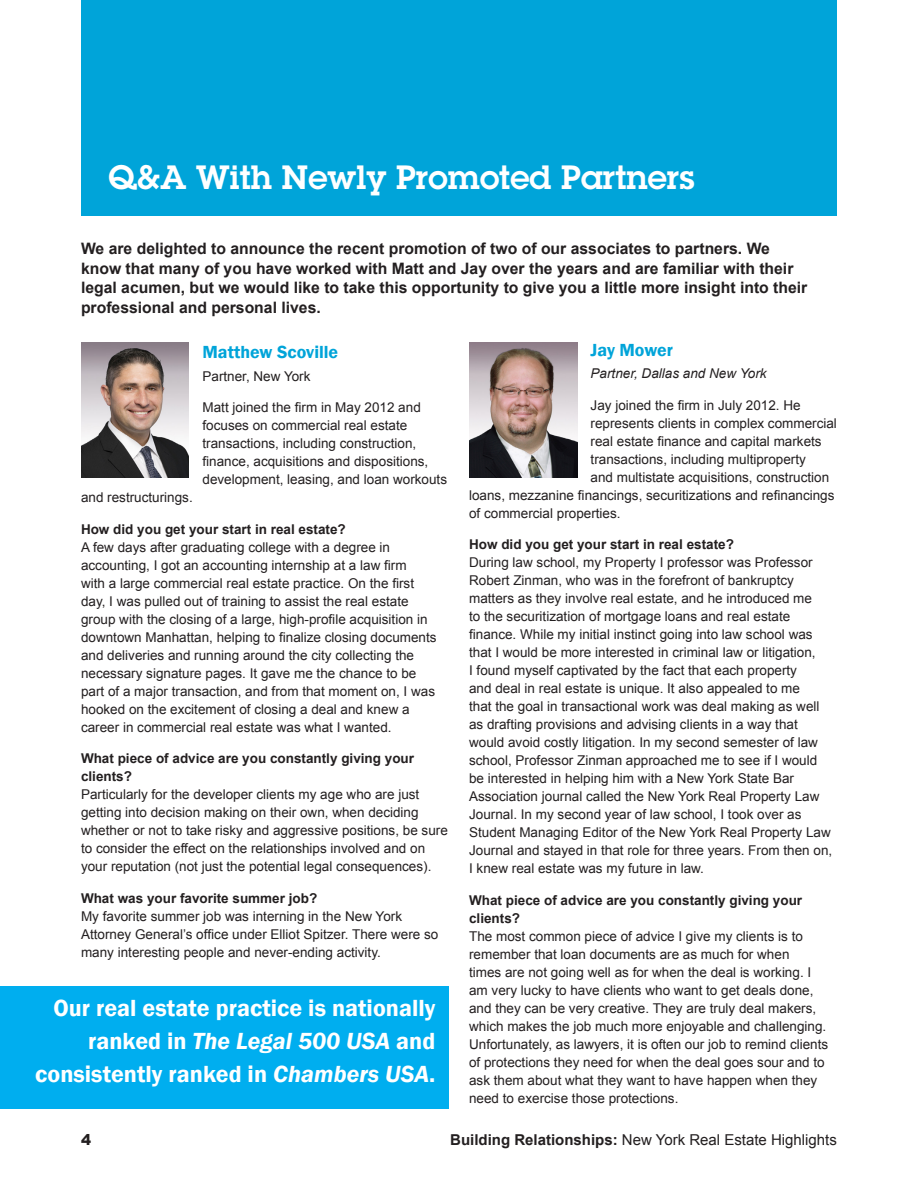
<style>
.page{position:relative;width:918px;height:1188px;background:#fff}
.page>*{position:absolute;margin:0;border:0;box-sizing:border-box;transform-origin:0 0}
._01a__Page_Head{font:600 33px "Lubalin Graph Std";color:#fff}
._05__Callout_Two_Col{font:600 24px/33px "Franklin Gothic";color:#fff;text-align:right}
._02__Head_Level_One{font:600 18px "Franklin Gothic";color:#00a4d9}
._02__Body_small{font:700 15.75px/19.5px "Arial";color:#231f20}
.t1{font:15px "Arial";color:#231f20}
.t2{font:900 15px "Arial";color:#231f20}
._02__Body_small-2{font:13.5px/18px "Arial";color:#231f20}
._02__Body_small-3{font:700 13.5px/18px "Arial";color:#231f20}
._02__Body_small-4{font:italic 13.5px "Arial";color:#231f20}
.s1{font-style:italic}
.s2{font-weight:700}
</style>
<div class="page">
<div style="left:81px;top:0;width:756px;height:216px;background:#00a4d9"></div>
<img style="left:469px;top:342px;width:108px;height:135px">
<img style="left:81px;top:342px;width:108px;height:135px">
<div style="left:0;top:986px;width:449px;height:122px;background:#00aeef"></div>
<p class="_01a__Page_Head" style="left:108px;top:155px;width:588px">Q&amp;A With Newly Promoted Partners</p>
<p class="_02__Body_small" style="left:81px;top:240px;width:728px">We are delighted to announce the recent promotion of two of our associates to partners. We know that many of you have worked with Matt and Jay over the years and are familiar with their legal acumen, but we would like to take this opportunity to give you a little more insight into their professional and personal lives.</p>
<p class="_02__Head_Level_One" style="left:591px;top:339px;width:84px">Jay Mower</p>
<p class="_02__Body_small-4" style="left:591px;top:365px;width:178px">Partner, Dallas and New York</p>
<p class="_02__Body_small-2" style="left:591px;top:396px;width:212px">Jay joined the firm in July 2012. He</p>
<p class="_02__Body_small-2" style="left:591px;top:414px;width:248px">represents clients in complex commercial</p>
<p class="_02__Body_small-2" style="left:591px;top:432px;width:233px">real estate finance and capital markets</p>
<p class="_02__Body_small-2" style="left:591px;top:450px;width:217px">transactions, including multiproperty</p>
<p class="_02__Body_small-2" style="left:591px;top:468px;width:240px">and multistate acquisitions, construction</p>
<p class="_02__Body_small-2" style="left:469px;top:486px;width:367px">loans, mezzanine financings, securitizations and refinancings</p>
<p class="_02__Body_small-2" style="left:469px;top:504px;width:153px">of commercial properties.</p>
<p class="_02__Body_small-3" style="left:469px;top:536px;width:266px">How did you get your start in real estate?</p>
<p class="_02__Body_small-2" style="left:469px;top:554px;width:365px">During law school, my Property I professor was Professor Robert Zinman, who was in the forefront of bankruptcy matters as they involve real estate, and he introduced me<br>to the securitization of mortgage loans and real estate finance. While my initial instinct going into law school was that I would be more interested in criminal law or litigation,<br>I found myself captivated by the fact that each property<br>and deal in real estate is unique. It also appealed to me<br>that the goal in transactional work was deal making as well as drafting provisions and advising clients in a way that would avoid costly litigation. In my second semester of law school, Professor Zinman approached me to see if I would be interested in helping him with a New York State Bar Association journal called the New York Real Property Law Journal. In my second year of law school, I took over as Student Managing Editor of the New York Real Property Law Journal and stayed in that role for three years. From then on, I knew real estate was my future in law.</p>
<p class="_02__Body_small-3" style="left:469px;top:892px;width:335px">What piece of advice are you constantly giving your clients?</p>
<p class="_02__Body_small-2" style="left:469px;top:927px;width:361px">The most common piece of advice I give my clients is to remember that loan documents are as much for when<br>times are not going well as for when the deal is working. I am very lucky to have clients who want to get deals done, and they can be very creative. They are truly deal makers, which makes the job much more enjoyable and challenging.<br>Unfortunately, as lawyers, it is often our job to remind clients of protections they need for when the deal goes sour and to ask them about what they want to have happen when they need to exercise those protections.</p>
<p class="_02__Head_Level_One" style="left:202px;top:341px;width:137px">Matthew Scoville</p>
<p class="_02__Body_small-2" style="left:202px;top:367px;width:110px">Partner, New York</p>
<p class="_02__Body_small-2" style="left:202px;top:398px;width:246px">Matt joined the firm in May 2012 and focuses on commercial real estate transactions, including construction, finance, acquisitions and dispositions, development, leasing, and loan workouts</p>
<p class="_02__Body_small-2" style="left:81px;top:488px;width:113px">and restructurings.</p>
<p class="_02__Body_small-3" style="left:81px;top:520px;width:266px">How did you get your start in real estate?</p>
<p class="_02__Body_small-2" style="left:81px;top:538px;width:357px">A few days after graduating college with a degree in accounting, I got an accounting internship at a law firm<br>with a large commercial real estate practice. On the first day, I was pulled out of training to assist the real estate group with the closing of a large, high-profile acquisition in downtown Manhattan, helping to finalize closing documents and deliveries and running around the city collecting the necessary signature pages. It gave me the chance to be part of a major transaction, and from that moment on, I was hooked on the excitement of closing a deal and knew a career in commercial real estate was what I wanted.</p>
<p class="_02__Body_small-3" style="left:81px;top:750px;width:335px">What piece of advice are you constantly giving your clients?</p>
<p class="_02__Body_small-2" style="left:81px;top:785px;width:368px">Particularly for the developer clients my age who are just getting into decision making on their own, when deciding whether or not to take risky and aggressive positions, be sure to consider the effect on the relationships involved and on your reputation (not just the potential legal consequences).</p>
<p class="_02__Body_small-3" style="left:81px;top:889px;width:238px">What was your favorite summer job?</p>
<p class="_02__Body_small-2" style="left:81px;top:907px;width:359px">My favorite summer job was interning in the New York<br>Attorney General’s office under Elliot Spitzer. There were so many interesting people and never-ending activity.</p>
<p class="_05__Callout_Two_Col" style="left:35px;top:992px;width:402px">Our real estate practice is nationally ranked in <span class="s1">The Legal 500 USA</span> and consistently ranked in <span class="s1">Chambers USA</span>.</p>
<p class="t2" style="left:81px;top:1129px;width:12px">4</p>
<p class="t1" style="left:450px;top:1130px;width:388px"><span class="s2">Building Relationships:</span> New York Real Estate Highlights</p>
</div>
